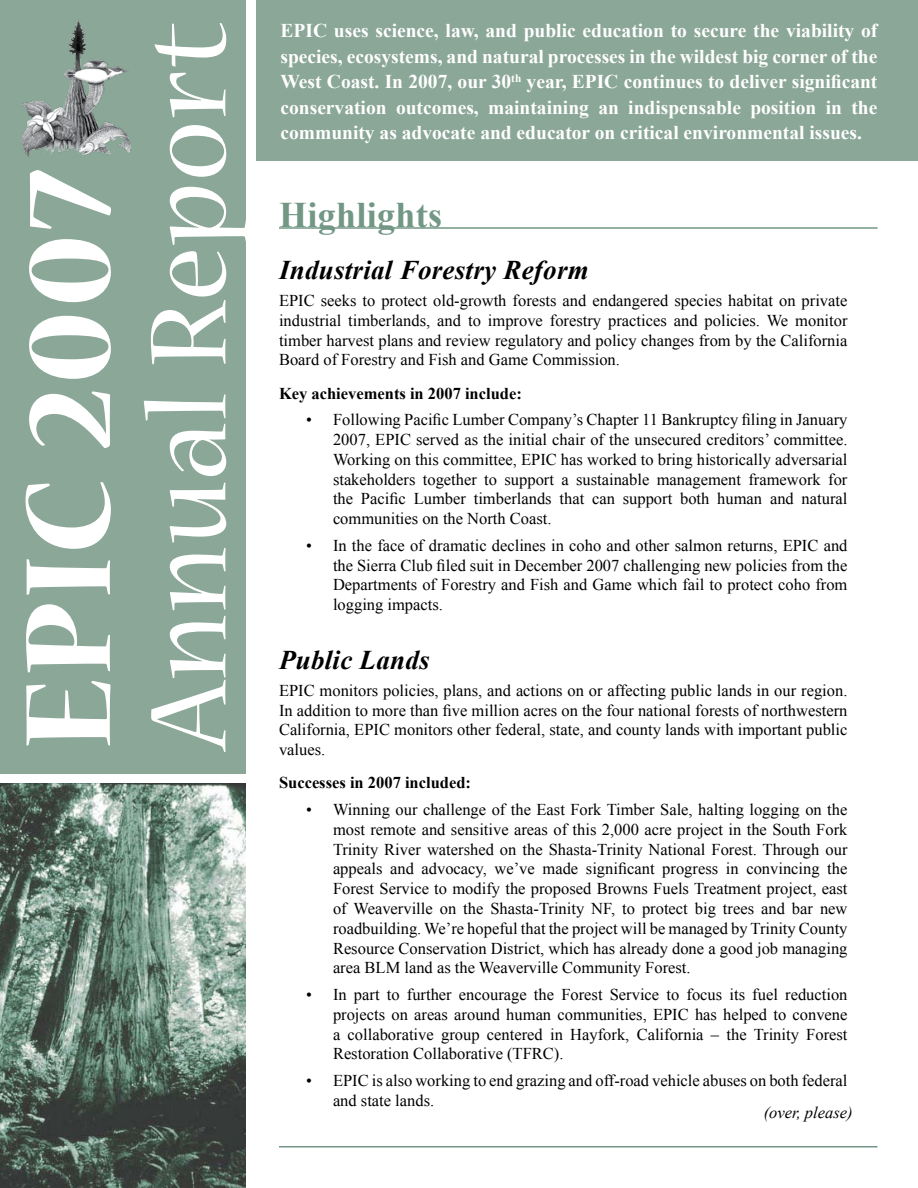
<style>
.page{position:relative;width:918px;height:1188px;background:#fff}
.page>*{position:absolute;margin:0;border:0;box-sizing:border-box;transform-origin:0 0}
.t1{font:700 135px "Nueva Std";letter-spacing:.02em;color:#fff}
.t2{font:120px "Nueva Std";letter-spacing:.01em;color:#fff}
.t3{font:700 36px "Times New Roman";letter-spacing:.01em;color:#729785}
.t4{font:italic 700 27px "Times New Roman";letter-spacing:.01em;color:#000}
.t5{font:700 19.5px/25.5px "Times New Roman";color:#fff;text-align:justify}
.t6{font:16.5px/19.8px "Times New Roman";color:#000;text-align:justify}
.t7{font:700 16.5px "Times New Roman";color:#000}
.t8{font:italic 16.5px "Times New Roman";color:#000}
</style>
<div class="page">
<div style="left:256px;top:0;width:662px;height:160px;background:#8ba798"></div>
<img style="left:0;top:784px;width:246px;height:404px">
<div style="left:0;top:0;width:246px;height:773px;background:#8ba798"></div>
<img style="left:21px;top:20px;width:110px;height:137px">
<hr style="left:279px;top:227px;width:599px;height:2px;background:#729785">
<hr style="left:279px;top:1146px;width:599px;height:2px;background:#729785">
<h1 class="t1" style="left:6px;top:750px;width:583px;rotate:-90deg">EPIC 2007</h1>
<h2 class="t2" style="left:134px;top:750px;width:728px;rotate:-90deg">Annual Report</h2>
<p class="t5" style="left:280px;top:17px;width:598px">EPIC uses science, law, and public education to secure the viability of species, ecosystems, and natural processes in the wildest big corner of the West Coast. In 2007, our 30<sup>th</sup> year, EPIC continues to deliver significant conservation outcomes, maintaining an indispensable position in the community as advocate and educator on critical environmental issues.</p>
<h3 class="t3" style="left:279px;top:190px;width:165px">Highlights</h3>
<h3 class="t4" style="left:279px;top:252px;width:311px">Industrial Forestry Reform</h3>
<p class="t6" style="left:279px;top:290px;width:570px">EPIC seeks to protect old-growth forests and endangered species habitat on private industrial timberlands, and to improve forestry practices and policies. We monitor timber harvest plans and review regulatory and policy changes from by the California Board of Forestry and Fish and Game Commission.</p>
<p class="t7" style="left:279px;top:382px;width:244px">Key achievements in 2007 include:</p>
<p class="t6" style="left:333px;top:410px;width:516px">Following Pacific Lumber Company’s Chapter 11 Bankruptcy filing in January 2007, EPIC served as the initial chair of the unsecured creditors’ committee.<br>Working on this committee, EPIC has worked to bring historically adversarial stakeholders together to support a sustainable management framework for the Pacific Lumber timberlands that can support both human and natural communities on the North Coast.</p>
<p class="t6" style="left:333px;top:535px;width:516px">In the face of dramatic declines in coho and other salmon returns, EPIC and the Sierra Club filed suit in December 2007 challenging new policies from the Departments of Forestry and Fish and Game which fail to protect coho from logging impacts.</p>
<h3 class="t4" style="left:279px;top:641px;width:152px">Public Lands</h3>
<p class="t6" style="left:279px;top:680px;width:570px">EPIC monitors policies, plans, and actions on or affecting public lands in our region.<br>In addition to more than five million acres on the four national forests of northwestern California, EPIC monitors other federal, state, and county lands with important public values.</p>
<p class="t7" style="left:279px;top:772px;width:194px">Successes in 2007 included:</p>
<p class="t6" style="left:333px;top:799px;width:516px">Winning our challenge of the East Fork Timber Sale, halting logging on the most remote and sensitive areas of this 2,000 acre project in the South Fork Trinity River watershed on the Shasta-Trinity National Forest. Through our appeals and advocacy, we’ve made significant progress in convincing the Forest Service to modify the proposed Browns Fuels Treatment project, east of Weaverville on the Shasta-Trinity NF, to protect big trees and bar new roadbuilding. We’re hopeful that the project will be managed by Trinity County Resource Conservation District, which has already done a good job managing area BLM land as the Weaverville Community Forest.</p>
<p class="t6" style="left:333px;top:984px;width:516px">In part to further encourage the Forest Service to focus its fuel reduction projects on areas around human communities, EPIC has helped to convene a collaborative group centered in Hayfork, California – the Trinity Forest Restoration Collaborative (TFRC).</p>
<p class="t6" style="left:333px;top:1070px;width:516px">EPIC is also working to end grazing and off-road vehicle abuses on both federal and state lands.</p>
<p class="t6" style="left:306px;top:410px;width:7px">•</p>
<p class="t6" style="left:306px;top:535px;width:7px">•</p>
<p class="t6" style="left:306px;top:799px;width:7px">•</p>
<p class="t6" style="left:306px;top:984px;width:7px">•</p>
<p class="t6" style="left:306px;top:1070px;width:7px">•</p>
<p class="t8" style="left:764px;top:1102px;width:90px">(over, please)</p>
</div>
